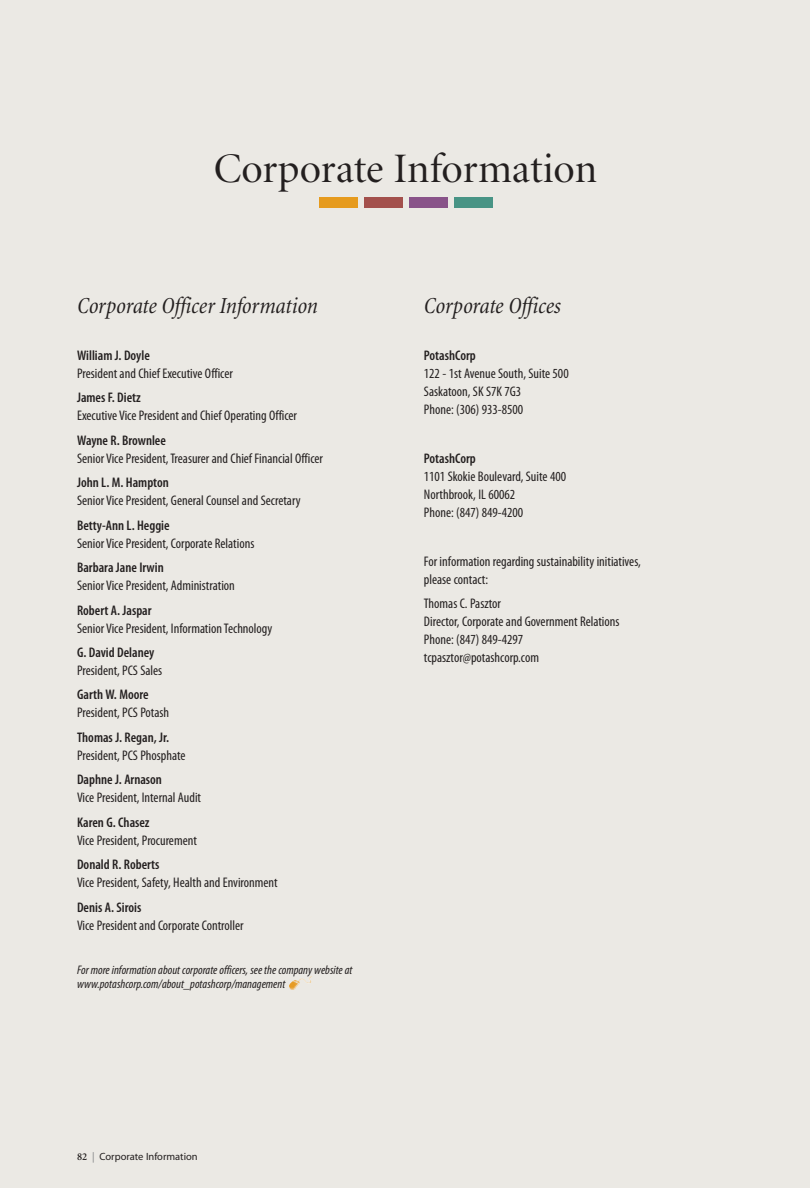
<style>
.page{position:relative;width:810px;height:1188px;background:#ebe9e4}
.page>*{position:absolute;margin:0;border:0;box-sizing:border-box;transform-origin:0 0}
.t1{font:42px "Minion Display";color:#231f1f}
.t2{font:italic condensed 23.25px "Minion";letter-spacing:-.01em;color:#231f1f}
.t3{font:condensed 13.95px/18px "Myriad Pro";color:#231f1f}
.t4{font:600 condensed 13.95px "Myriad Pro";color:#231f1f}
.t5{font:italic condensed 12.45px/13.5px "Myriad Pro";color:#231f1f}
.t6{font:10.5px "Myriad";color:#231f1f}
.s1{font-family:"Minion";font-weight:600}
.s2{color:#808284}
</style>
<div class="page">
<div style="left:319px;top:197px;width:38px;height:10px;background:#e69b1e"></div>
<div style="left:364px;top:197px;width:38px;height:10px;background:#a3504c"></div>
<div style="left:409px;top:197px;width:38px;height:10px;background:#895389"></div>
<div style="left:454px;top:197px;width:38px;height:10px;background:#489485"></div>
<img style="left:289px;top:976px;width:23px;height:14px">
<h1 class="t1" style="left:214px;top:152px;width:385px">Corporate Information</h1>
<h2 class="t2" style="left:77px;top:297px;width:242px">Corporate Officer Information</h2>
<p class="t4" style="left:77px;top:350px;width:74px">William J. Doyle</p>
<p class="t3" style="left:77px;top:365px;width:157px">President and Chief Executive Officer</p>
<p class="t4" style="left:77px;top:392px;width:65px">James F. Dietz</p>
<p class="t3" style="left:77px;top:408px;width:221px">Executive Vice President and Chief Operating Officer</p>
<p class="t4" style="left:77px;top:435px;width:90px">Wayne R. Brownlee</p>
<p class="t3" style="left:77px;top:450px;width:247px">Senior Vice President, Treasurer and Chief Financial Officer</p>
<p class="t4" style="left:77px;top:477px;width:93px">John L. M. Hampton</p>
<p class="t3" style="left:77px;top:493px;width:225px">Senior Vice President, General Counsel and Secretary</p>
<p class="t4" style="left:77px;top:520px;width:94px">Betty-Ann L. Heggie</p>
<p class="t3" style="left:77px;top:535px;width:179px">Senior Vice President, Corporate Relations</p>
<p class="t4" style="left:77px;top:562px;width:88px">Barbara Jane Irwin</p>
<p class="t3" style="left:77px;top:578px;width:159px">Senior Vice President, Administration</p>
<p class="t4" style="left:77px;top:605px;width:76px">Robert A. Jaspar</p>
<p class="t3" style="left:77px;top:620px;width:197px">Senior Vice President, Information Technology</p>
<p class="t4" style="left:77px;top:647px;width:79px">G. David Delaney</p>
<p class="t3" style="left:77px;top:663px;width:87px">President, PCS Sales</p>
<p class="t4" style="left:77px;top:690px;width:73px">Garth W. Moore</p>
<p class="t3" style="left:77px;top:705px;width:94px">President, PCS Potash</p>
<p class="t4" style="left:77px;top:732px;width:94px">Thomas J. Regan, Jr.</p>
<p class="t3" style="left:77px;top:748px;width:110px">President, PCS Phosphate</p>
<p class="t4" style="left:77px;top:775px;width:86px">Daphne J. Arnason</p>
<p class="t3" style="left:77px;top:790px;width:126px">Vice President, Internal Audit</p>
<p class="t4" style="left:77px;top:817px;width:74px">Karen G. Chasez</p>
<p class="t3" style="left:77px;top:833px;width:121px">Vice President, Procurement</p>
<p class="t4" style="left:77px;top:859px;width:84px">Donald R. Roberts</p>
<p class="t3" style="left:77px;top:875px;width:202px">Vice President, Safety, Health and Environment</p>
<p class="t4" style="left:77px;top:902px;width:66px">Denis A. Sirois</p>
<p class="t3" style="left:77px;top:918px;width:168px">Vice President and Corporate Controller</p>
<p class="t5" style="left:77px;top:965px;width:277px">For more information about corporate officers, see the company website at www.potashcorp.com/about_potashcorp/management</p>
<p class="t6" style="left:77px;top:1153px;width:122px"><span class="s1">82</span> <span class="s2">|</span> Corporate Information</p>
<h2 class="t2" style="left:424px;top:297px;width:139px">Corporate Offices</h2>
<p class="t4" style="left:424px;top:350px;width:53px">PotashCorp</p>
<p class="t3" style="left:424px;top:365px;width:146px">122 - 1st Avenue South, Suite 500<br>Saskatoon, SK S7K 7G3<br>Phone: (306) 933-8500</p>
<p class="t4" style="left:424px;top:453px;width:53px">PotashCorp</p>
<p class="t3" style="left:424px;top:468px;width:144px">1101 Skokie Boulevard, Suite 400<br>Northbrook, IL 60062<br>Phone: (847) 849-4200</p>
<p class="t3" style="left:424px;top:553px;width:219px">For information regarding sustainability initiatives, please contact:</p>
<p class="t3" style="left:424px;top:596px;width:197px">Thomas C. Pasztor<br>Director, Corporate and Government Relations<br>Phone: (847) 849-4297 tcpasztor@potashcorp.com</p>
</div>
